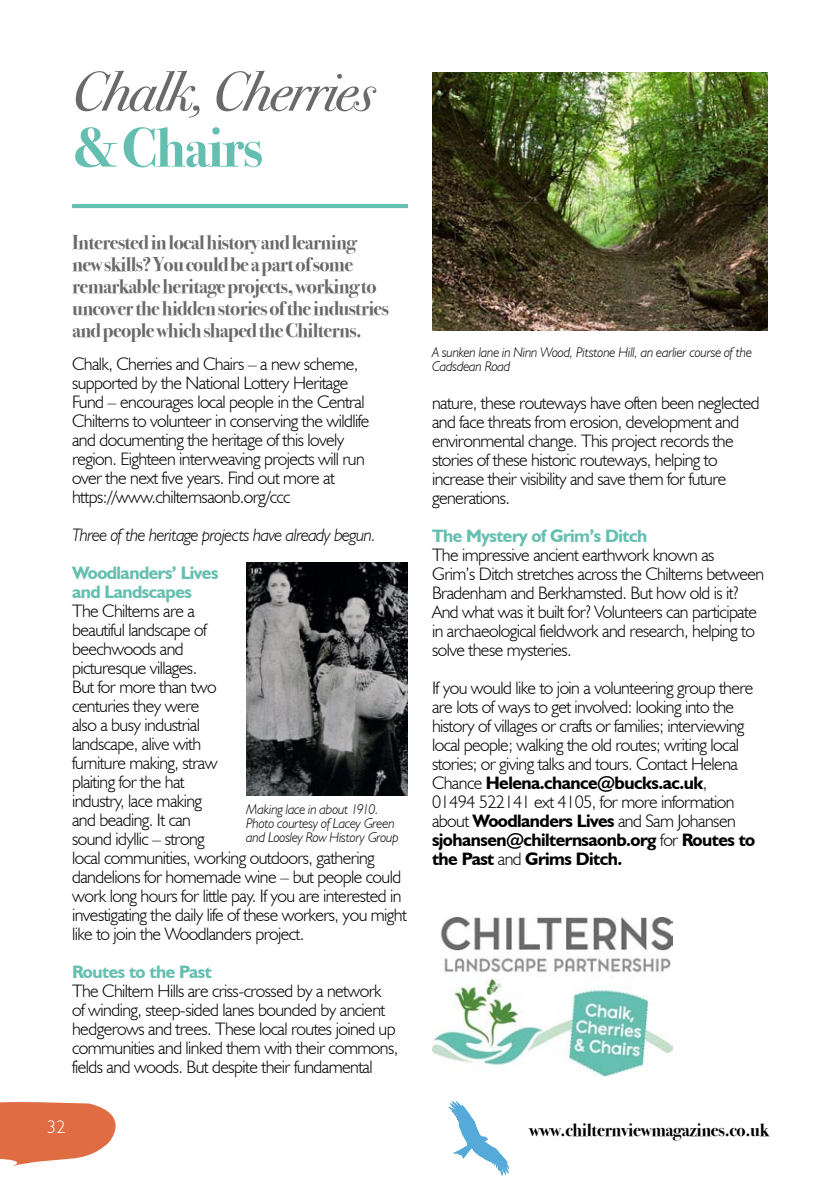
<style>
.page{position:relative;width:840px;height:1191px;background:#fff}
.page>*{position:absolute;margin:0;border:0;box-sizing:border-box;transform-origin:0 0}
.t1{font:italic 56px "Bodoni Svty Two OSITCTT";letter-spacing:-.03em;color:#6a6a6a}
.t2{font:700 56px "Bodoni Svty Two OSITCTT";letter-spacing:-.03em;color:#64bfb0}
.t3{font:700 20px/22px "Bodoni Svty Two ITCTT";letter-spacing:-.03em;color:#6a6a6a}
.t4{font:300 18px/19px "Humanist 521 BT";letter-spacing:-.03em;color:#000}
.t5{font:700 18px/19px "Humanist 521 BT";letter-spacing:-.03em;color:#64bfb0}
.t6{font:italic 300 18px "Humanist 521 BT";letter-spacing:-.03em;color:#000}
.t7{font:700 18px "Bodoni Svty Two ITCTT";letter-spacing:-.015em;color:#000}
.t8{font:300 18px "Humanist 521 BT";color:#fff}
.t9{font:italic 300 14px/14px "Humanist 521 BT";letter-spacing:-.015em;color:#000}
.s1{font-weight:700}
</style>
<div class="page">
<svg style="left:0;top:1102px;width:116px;height:65px"></svg>
<svg style="left:448px;top:1101px;width:61px;height:74px"></svg>
<hr style="left:72px;top:204px;width:336px;height:4px;background:#64bfb0">
<img style="left:432px;top:918px;width:240px;height:158px">
<img style="left:432px;top:72px;width:335px;height:258px">
<img style="left:246px;top:563px;width:162px;height:232px">
<h1 class="t1" style="left:72px;top:58px;width:304px">Chalk, Cherries</h1>
<h1 class="t2" style="left:72px;top:115px;width:192px">&amp; Chairs</h1>
<p class="t3" style="left:72px;top:229px;width:318px">Interested in local history and learning new skills? You could be a part of some remarkable heritage projects, working to uncover the hidden stories of the industries and people which shaped the Chilterns.</p>
<p class="t4" style="left:72px;top:354px;width:299px">Chalk, Cherries and Chairs – a new scheme, supported by the National Lottery Heritage Fund – encourages local people in the Central Chilterns to volunteer in conserving the wildlife and documenting the heritage of this lovely region. Eighteen interweaving projects will run over the next five years. Find out more at https://www.chilternsaonb.org/ccc</p>
<p class="t6" style="left:72px;top:524px;width:305px">Three of the heritage projects have already begun.</p>
<p class="t5" style="left:72px;top:563px;width:148px">Woodlanders’ Lives and Landscapes</p>
<p class="t4" style="left:72px;top:601px;width:336px">The Chilterns are a<br>beautiful landscape of<br>beechwoods and<br>picturesque villages.<br>But for more than two<br>centuries they were<br>also a busy industrial<br>landscape, alive with<br>furniture making, straw<br>plaiting for the hat<br>industry, lace making<br>and beading. It can<br>sound idyllic – strong<br>local communities, working outdoors, gathering dandelions for homemade wine – but people could work long hours for little pay. If you are interested in investigating the daily life of these workers, you might like to join the Woodlanders project.</p>
<p class="t5" style="left:72px;top:962px;width:141px">Routes to the Past</p>
<p class="t4" style="left:72px;top:981px;width:327px">The Chiltern Hills are criss-crossed by a network of winding, steep-sided lanes bounded by ancient hedgerows and trees. These local routes joined up communities and linked them with their commons, fields and woods. But despite their fundamental</p>
<p class="t9" style="left:246px;top:801px;width:154px">Making lace in about 1910.<br>Photo courtesy of Lacey Green and Loosley Row History Group</p>
<p class="t9" style="left:432px;top:345px;width:321px">A sunken lane in Ninn Wood, Pitstone Hill, an earlier course of the<br>Cadsdean Road</p>
<p class="t4" style="left:432px;top:393px;width:329px">nature, these routeways have often been neglected and face threats from erosion, development and environmental change. This project records the stories of these historic routeways, helping to increase their visibility and save them for future generations.</p>
<p class="t5" style="left:432px;top:526px;width:216px">The Mystery of Grim’s Ditch</p>
<p class="t4" style="left:432px;top:545px;width:333px">The impressive ancient earthwork known as<br>Grim’s Ditch stretches across the Chilterns between Bradenham and Berkhamsted. But how old is it?<br>And what was it built for? Volunteers can participate in archaeological fieldwork and research, helping to solve these mysteries.</p>
<p class="t4" style="left:432px;top:678px;width:325px">If you would like to join a volunteering group there are lots of ways to get involved: looking into the history of villages or crafts or families; interviewing local people; walking the old routes; writing local stories; or giving talks and tours. Contact Helena Chance <span class="s1">Helena.chance@bucks.ac.uk</span>,<br>01494 522141 ext 4105, for more information about <span class="s1">Woodlanders Lives</span> and Sam Johansen <span class="s1">sjohansen@chilternsaonb.org</span> for <span class="s1">Routes to the Past</span> and <span class="s1">Grims Ditch.</span></p>
<p class="t8" style="left:47px;top:1115px;width:20px">32</p>
<p class="t7" style="left:529px;top:1114px;width:241px">www.chilternviewmagazines.co.uk</p>
</div>
